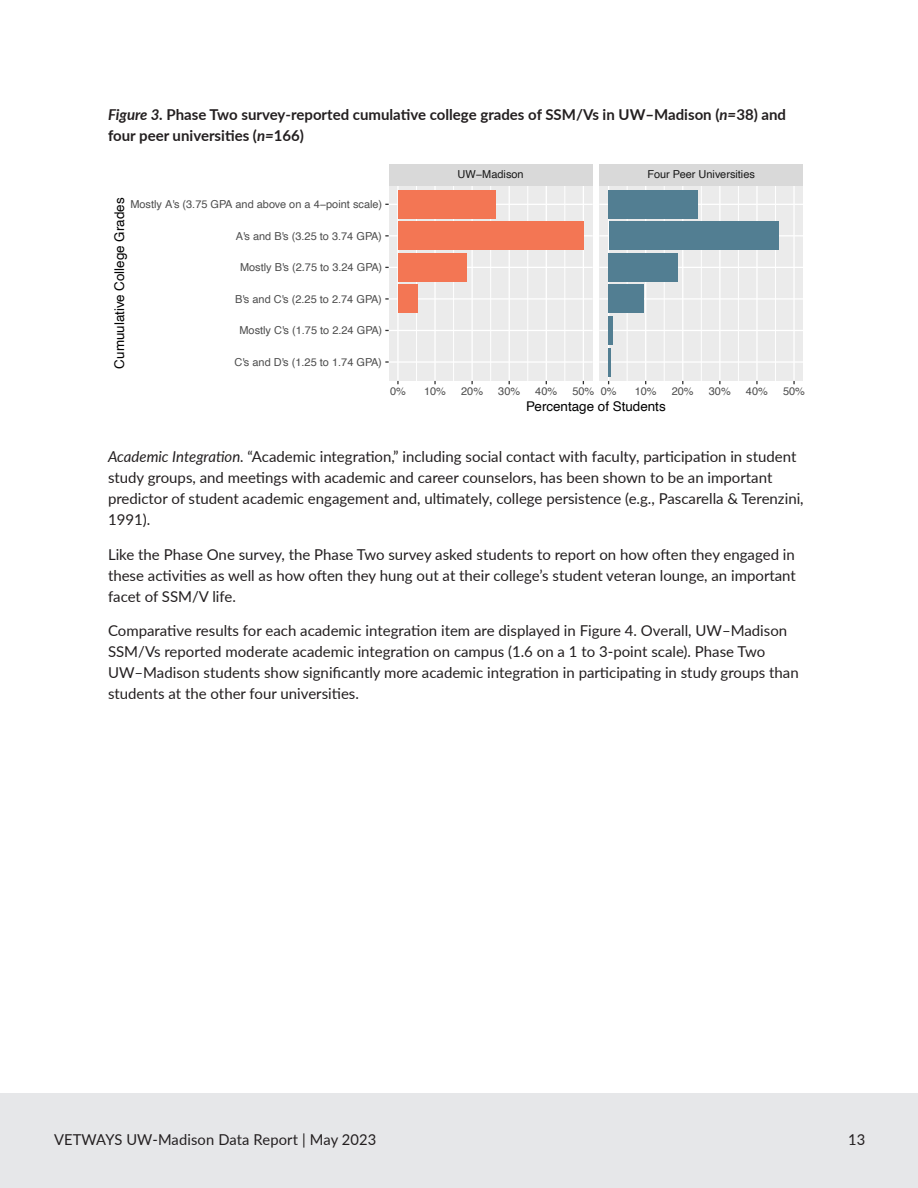
<style>
.page{position:relative;width:918px;height:1188px;background:#fff}
.page>*{position:absolute;margin:0;border:0;box-sizing:border-box;transform-origin:0 0}
.P-body{font:15px/21px "Lato";color:#231f20}
.Figure-Table{font:700 15px/21px "Lato";color:#231f20}
.t1{font:13.35px "Helvetica";color:#000}
.t2{font:10.95px "Helvetica";color:#4d4d4d}
.t3{font:10.95px "Helvetica";color:#1a1a1a}
.s1{font-style:italic}
</style>
<div class="page">
<div style="left:0;top:1094px;width:918px;height:94px;background:#e6e7e9"></div>
<div style="left:389px;top:185px;width:204px;height:196px;background:#ebebeb"></div>
<hr style="left:416px;top:185px;width:1px;height:196px;background:#fff">
<hr style="left:453px;top:185px;width:1px;height:196px;background:#fff">
<hr style="left:490px;top:185px;width:1px;height:196px;background:#fff">
<hr style="left:527px;top:185px;width:1px;height:196px;background:#fff">
<hr style="left:565px;top:185px;width:1px;height:196px;background:#fff">
<hr style="left:389px;top:361px;width:204px;height:2px;background:#fff">
<hr style="left:389px;top:330px;width:204px;height:1px;background:#fff">
<hr style="left:389px;top:298px;width:204px;height:2px;background:#fff">
<hr style="left:389px;top:267px;width:204px;height:1px;background:#fff">
<hr style="left:389px;top:235px;width:204px;height:1px;background:#fff">
<hr style="left:389px;top:204px;width:204px;height:1px;background:#fff">
<hr style="left:397px;top:185px;width:2px;height:196px;background:#fff">
<hr style="left:434px;top:185px;width:2px;height:196px;background:#fff">
<hr style="left:471px;top:185px;width:2px;height:196px;background:#fff">
<hr style="left:509px;top:185px;width:1px;height:196px;background:#fff">
<hr style="left:546px;top:185px;width:1px;height:196px;background:#fff">
<hr style="left:583px;top:185px;width:1px;height:196px;background:#fff">
<div style="left:398px;top:285px;width:19px;height:28px;background:#f37654"></div>
<div style="left:398px;top:253px;width:68px;height:29px;background:#f37654"></div>
<div style="left:398px;top:222px;width:185px;height:28px;background:#f37654"></div>
<div style="left:398px;top:190px;width:98px;height:29px;background:#f37654"></div>
<div style="left:599px;top:185px;width:204px;height:196px;background:#ebebeb"></div>
<hr style="left:627px;top:185px;width:1px;height:196px;background:#fff">
<hr style="left:664px;top:185px;width:1px;height:196px;background:#fff">
<hr style="left:701px;top:185px;width:1px;height:196px;background:#fff">
<hr style="left:738px;top:185px;width:1px;height:196px;background:#fff">
<hr style="left:775px;top:185px;width:1px;height:196px;background:#fff">
<hr style="left:599px;top:361px;width:204px;height:2px;background:#fff">
<hr style="left:599px;top:330px;width:204px;height:1px;background:#fff">
<hr style="left:599px;top:298px;width:204px;height:2px;background:#fff">
<hr style="left:599px;top:267px;width:204px;height:1px;background:#fff">
<hr style="left:599px;top:235px;width:204px;height:1px;background:#fff">
<hr style="left:599px;top:204px;width:204px;height:1px;background:#fff">
<hr style="left:608px;top:185px;width:1px;height:196px;background:#fff">
<hr style="left:645px;top:185px;width:1px;height:196px;background:#fff">
<hr style="left:682px;top:185px;width:1px;height:196px;background:#fff">
<hr style="left:719px;top:185px;width:2px;height:196px;background:#fff">
<hr style="left:756px;top:185px;width:2px;height:196px;background:#fff">
<hr style="left:793px;top:185px;width:2px;height:196px;background:#fff">
<hr style="left:609px;top:348px;width:2px;height:28px;background:#527e92">
<hr style="left:609px;top:316px;width:4px;height:29px;background:#527e92">
<div style="left:609px;top:285px;width:35px;height:28px;background:#527e92"></div>
<div style="left:609px;top:253px;width:69px;height:29px;background:#527e92"></div>
<div style="left:609px;top:222px;width:169px;height:28px;background:#527e92"></div>
<div style="left:609px;top:190px;width:89px;height:29px;background:#527e92"></div>
<div style="left:389px;top:164px;width:204px;height:21px;background:#d9d9d9"></div>
<div style="left:599px;top:164px;width:204px;height:21px;background:#d9d9d9"></div>
<p class="Figure-Table" style="left:108px;top:103px;width:680px"><span class="s1">Figure 3.</span> Phase Two survey-reported cumulative college grades of SSM/Vs in UW–Madison (<span class="s1">n=</span>38) and four peer universities (<span class="s1">n=</span>166)</p>
<p class="t3" style="left:458px;top:166px;width:68px">UW−Madison</p>
<p class="t3" style="left:648px;top:166px;width:109px">Four Peer Universities</p>
<p class="t1" style="left:109px;top:369px;width:172px;rotate:-90deg">Cumuulative College Grades</p>
<p class="t2" style="left:130px;top:196px;width:253px">Mostly A's (3.75 GPA and above on a 4−point scale)</p>
<p class="t2" style="left:236px;top:228px;width:148px">A's and B's (3.25 to 3.74 GPA)</p>
<p class="t2" style="left:240px;top:259px;width:144px">Mostly B's (2.75 to 3.24 GPA)</p>
<p class="t2" style="left:235px;top:291px;width:148px">B's and C's (2.25 to 2.74 GPA)</p>
<p class="t2" style="left:239px;top:322px;width:144px">Mostly C's (1.75 to 2.24 GPA)</p>
<p class="t2" style="left:234px;top:354px;width:149px">C's and D's (1.25 to 1.74 GPA)</p>
<p class="t2" style="left:390px;top:383px;width:17px">0%</p>
<p class="t2" style="left:424px;top:383px;width:23px">10%</p>
<p class="t2" style="left:461px;top:383px;width:23px">20%</p>
<p class="t2" style="left:498px;top:383px;width:23px">30%</p>
<p class="t2" style="left:535px;top:383px;width:23px">40%</p>
<p class="t2" style="left:572px;top:383px;width:46px">50% 0%</p>
<p class="t2" style="left:635px;top:383px;width:23px">10%</p>
<p class="t2" style="left:672px;top:383px;width:23px">20%</p>
<p class="t2" style="left:709px;top:383px;width:23px">30%</p>
<p class="t2" style="left:746px;top:383px;width:23px">40%</p>
<p class="t2" style="left:783px;top:383px;width:23px">50%</p>
<p class="t1" style="left:526px;top:396px;width:141px">Percentage of Students</p>
<p class="P-body" style="left:108px;top:445px;width:697px"><span class="s1">Academic Integration.</span> “Academic integration,” including social contact with faculty, participation in student study groups, and meetings with academic and career counselors, has been shown to be an important predictor of student academic engagement and, ultimately, college persistence (e.g., Pascarella &amp; Terenzini, 1991).</p>
<p class="P-body" style="left:108px;top:543px;width:689px;text-align:justify">Like the Phase One survey, the Phase Two survey asked students to report on how often they engaged in these activities as well as how often they hung out at their college’s student veteran lounge, an important facet of SSM/V life.</p>
<p class="P-body" style="left:108px;top:619px;width:692px">Comparative results for each academic integration item are displayed in Figure 4. Overall, UW–Madison SSM/Vs reported moderate academic integration on campus (1.6 on a 1 to 3-point scale). Phase Two UW–Madison students show significantly more academic integration in participating in study groups than students at the other four universities.</p>
<p class="P-body" style="left:54px;top:1128px;width:324px">VETWAYS UW-Madison Data Report | May 2023</p>
<p class="P-body" style="left:848px;top:1128px;width:19px">13</p>
</div>
